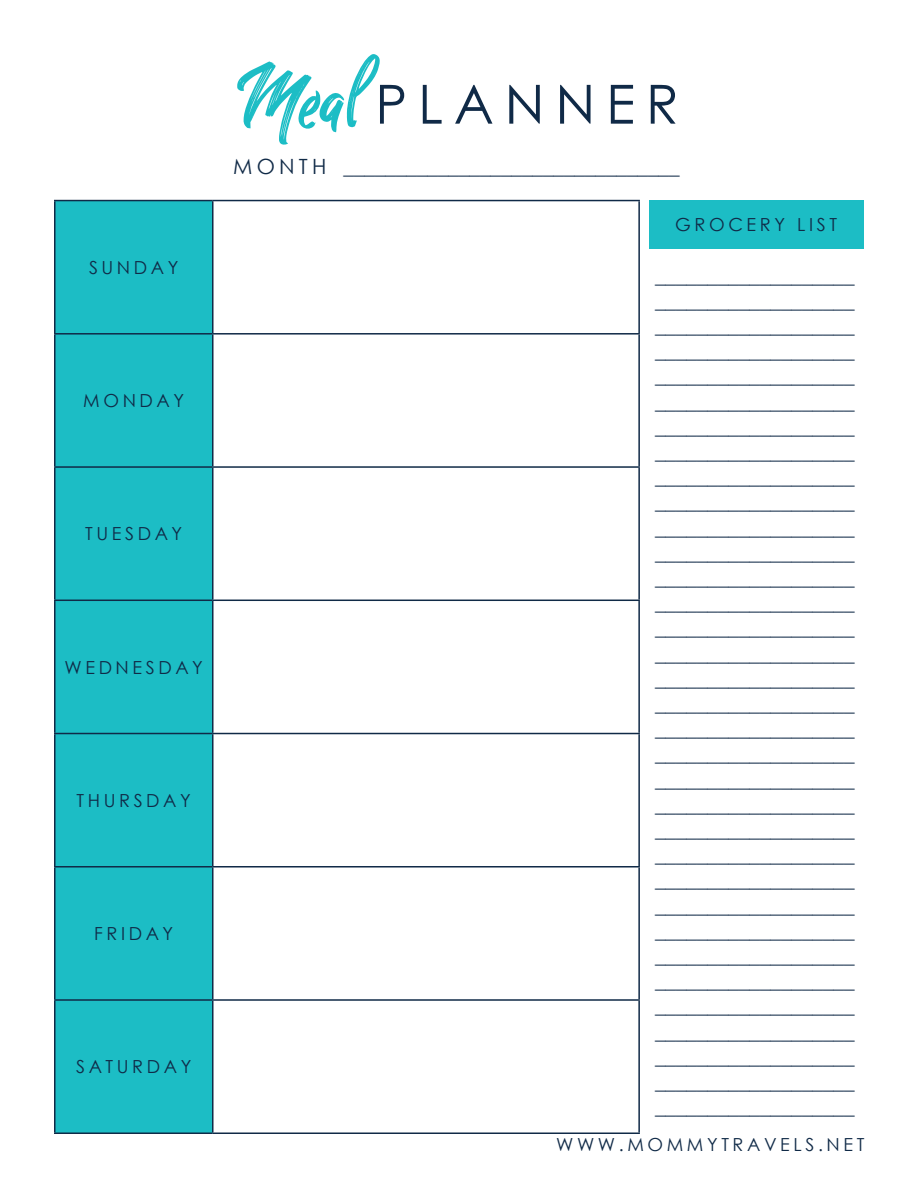
<style>
.page{position:relative;width:918px;height:1188px;background:#fff}
.page>*{position:absolute;margin:0;border:0;box-sizing:border-box;transform-origin:0 0}
.t1{font:90px "Billy Ohio Dua";color:#1cbdc5}
.t2{font:54px "Century Gothic";letter-spacing:.2em;color:#102a47}
.t3{font:21px "Century Gothic";color:#102a47}
.cal_day{font:18px "Century Gothic";letter-spacing:.2em;color:#102a47}
</style>
<div class="page">
<div style="left:56px;top:201px;width:156px;height:931px;background:#1cbdc5"></div>
<hr style="left:54px;top:200px;width:159px;height:1px;background:#102a47">
<hr style="left:54px;top:201px;width:2px;height:132px;background:#102a47">
<hr style="left:213px;top:200px;width:427px;height:1px;background:#102a47">
<hr style="left:212px;top:201px;width:2px;height:132px;background:#102a47">
<hr style="left:638px;top:201px;width:2px;height:132px;background:#102a47">
<hr style="left:54px;top:333px;width:159px;height:2px;background:#102a47">
<hr style="left:54px;top:335px;width:2px;height:131px;background:#102a47">
<hr style="left:213px;top:333px;width:427px;height:2px;background:#102a47">
<hr style="left:212px;top:335px;width:2px;height:131px;background:#102a47">
<hr style="left:638px;top:335px;width:2px;height:131px;background:#102a47">
<hr style="left:54px;top:466px;width:159px;height:2px;background:#102a47">
<hr style="left:54px;top:468px;width:2px;height:132px;background:#102a47">
<hr style="left:213px;top:466px;width:427px;height:2px;background:#102a47">
<hr style="left:212px;top:468px;width:2px;height:132px;background:#102a47">
<hr style="left:638px;top:468px;width:2px;height:132px;background:#102a47">
<hr style="left:54px;top:600px;width:159px;height:1px;background:#102a47">
<hr style="left:54px;top:601px;width:2px;height:132px;background:#102a47">
<hr style="left:213px;top:600px;width:427px;height:1px;background:#102a47">
<hr style="left:212px;top:601px;width:2px;height:132px;background:#102a47">
<hr style="left:638px;top:601px;width:2px;height:132px;background:#102a47">
<hr style="left:54px;top:733px;width:159px;height:1px;background:#102a47">
<hr style="left:54px;top:734px;width:2px;height:132px;background:#102a47">
<hr style="left:213px;top:733px;width:427px;height:1px;background:#102a47">
<hr style="left:212px;top:734px;width:2px;height:132px;background:#102a47">
<hr style="left:638px;top:734px;width:2px;height:132px;background:#102a47">
<hr style="left:54px;top:866px;width:159px;height:2px;background:#102a47">
<hr style="left:54px;top:868px;width:2px;height:131px;background:#102a47">
<hr style="left:213px;top:866px;width:427px;height:2px;background:#102a47">
<hr style="left:212px;top:868px;width:2px;height:131px;background:#102a47">
<hr style="left:638px;top:868px;width:2px;height:131px;background:#102a47">
<hr style="left:54px;top:999px;width:159px;height:2px;background:#102a47">
<hr style="left:54px;top:1001px;width:2px;height:131px;background:#102a47">
<hr style="left:213px;top:999px;width:427px;height:2px;background:#102a47">
<hr style="left:212px;top:1001px;width:2px;height:131px;background:#102a47">
<hr style="left:638px;top:1001px;width:2px;height:131px;background:#102a47">
<hr style="left:54px;top:1132px;width:159px;height:2px;background:#102a47">
<hr style="left:213px;top:1132px;width:427px;height:2px;background:#102a47">
<div style="left:649px;top:200px;width:214px;height:49px;background:#1cbdc5"></div>
<p class="cal_day" style="left:89px;top:255px;width:91px">SUNDAY</p>
<p class="cal_day" style="left:83px;top:388px;width:102px">MONDAY</p>
<p class="cal_day" style="left:85px;top:521px;width:99px">TUESDAY</p>
<p class="cal_day" style="left:65px;top:655px;width:140px">WEDNESDAY</p>
<p class="cal_day" style="left:77px;top:788px;width:116px">THURSDAY</p>
<p class="cal_day" style="left:94px;top:921px;width:81px">FRIDAY</p>
<p class="cal_day" style="left:76px;top:1054px;width:117px">SATURDAY</p>
<p class="t1" style="left:233px;top:39px;width:127px">Meal</p>
<p class="t2" style="left:375px;top:66px;width:305px">PLANNER</p>
<p class="t3" style="left:233px;top:151px;width:448px">M O N T H ________________________________</p>
<p class="cal_day" style="left:675px;top:212px;width:163px">GROCERY LIST</p>
<p class="t3" style="left:655px;top:260px;width:201px">___________________</p>
<p class="t3" style="left:655px;top:286px;width:201px">___________________</p>
<p class="t3" style="left:655px;top:311px;width:201px">___________________</p>
<p class="t3" style="left:655px;top:336px;width:201px">___________________</p>
<p class="t3" style="left:655px;top:361px;width:201px">___________________</p>
<p class="t3" style="left:655px;top:386px;width:201px">___________________</p>
<p class="t3" style="left:655px;top:412px;width:201px">___________________</p>
<p class="t3" style="left:655px;top:437px;width:201px">___________________</p>
<p class="t3" style="left:655px;top:462px;width:201px">___________________</p>
<p class="t3" style="left:655px;top:487px;width:201px">___________________</p>
<p class="t3" style="left:655px;top:512px;width:201px">___________________</p>
<p class="t3" style="left:655px;top:538px;width:201px">___________________</p>
<p class="t3" style="left:655px;top:563px;width:201px">___________________</p>
<p class="t3" style="left:655px;top:588px;width:201px">___________________</p>
<p class="t3" style="left:655px;top:613px;width:201px">___________________</p>
<p class="t3" style="left:655px;top:638px;width:201px">___________________</p>
<p class="t3" style="left:655px;top:664px;width:201px">___________________</p>
<p class="t3" style="left:655px;top:689px;width:201px">___________________</p>
<p class="t3" style="left:655px;top:714px;width:201px">___________________</p>
<p class="t3" style="left:655px;top:739px;width:201px">___________________</p>
<p class="t3" style="left:655px;top:764px;width:201px">___________________</p>
<p class="t3" style="left:655px;top:790px;width:201px">___________________</p>
<p class="t3" style="left:655px;top:815px;width:201px">___________________</p>
<p class="t3" style="left:655px;top:840px;width:201px">___________________</p>
<p class="t3" style="left:655px;top:865px;width:201px">___________________</p>
<p class="t3" style="left:655px;top:890px;width:201px">___________________</p>
<p class="t3" style="left:655px;top:916px;width:201px">___________________</p>
<p class="t3" style="left:655px;top:941px;width:201px">___________________</p>
<p class="t3" style="left:655px;top:966px;width:201px">___________________</p>
<p class="t3" style="left:655px;top:991px;width:201px">___________________</p>
<p class="t3" style="left:655px;top:1016px;width:201px">___________________</p>
<p class="t3" style="left:655px;top:1042px;width:201px">___________________</p>
<p class="t3" style="left:655px;top:1067px;width:201px">___________________</p>
<p class="t3" style="left:655px;top:1092px;width:201px">___________________</p>
<p class="cal_day" style="left:556px;top:1131px;width:310px">WWW.MOMMYTRAVELS.NET</p>
</div>
